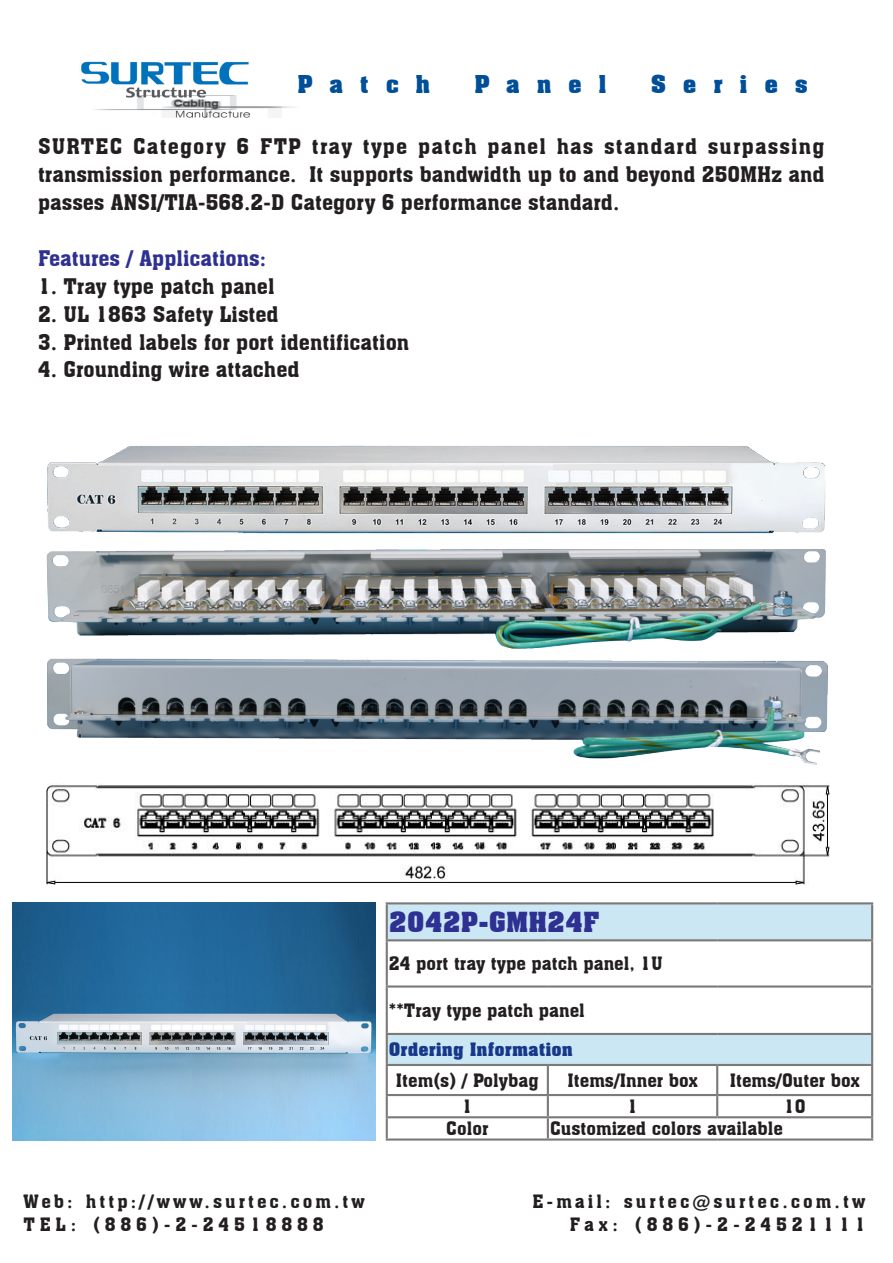
<style>
.page{position:relative;width:893px;height:1263px;background:#fff}
.page>*{position:absolute;margin:0;border:0;box-sizing:border-box;transform-origin:0 0}
.t1{font:700 27px "Aachen BT";color:#2e3092}
.t2{font:700 24px "Aachen BT";letter-spacing:.695em;color:#014f98}
.t3{font:21px/27.9px "Aachen BT";color:#231f20;text-align:justify}
.t4{font:21px "Aachen BT";color:#2e3092}
.t5{font:18px "Aachen BT";color:#231f20}
.t6{font:18px "Aachen BT";letter-spacing:.165em;color:#231f20}
.t7{font:18px "Aachen BT";letter-spacing:.265em;color:#231f20}
.t8{font:700 18px "Aachen BT";color:#17388a}
</style>
<div class="page">
<img style="left:81px;top:61px;width:214px;height:57px">
<img style="left:12px;top:902px;width:364px;height:238px">
<div style="left:387px;top:903px;width:485px;height:37px;background:#cce7f4"></div>
<div style="left:387px;top:1034px;width:485px;height:31px;background:#cce7f4"></div>
<hr style="left:386px;top:902px;width:162px;height:2px;background:#7c7a79">
<hr style="left:386px;top:904px;width:2px;height:35px;background:#7c7a79">
<hr style="left:548px;top:902px;width:169px;height:2px;background:#7c7a79">
<hr style="left:717px;top:902px;width:156px;height:2px;background:#7c7a79">
<hr style="left:871px;top:904px;width:2px;height:35px;background:#7c7a79">
<hr style="left:386px;top:939px;width:162px;height:2px;background:#7c7a79">
<hr style="left:386px;top:941px;width:2px;height:44px;background:#7c7a79">
<hr style="left:548px;top:939px;width:169px;height:2px;background:#7c7a79">
<hr style="left:717px;top:939px;width:156px;height:2px;background:#7c7a79">
<hr style="left:871px;top:941px;width:2px;height:44px;background:#7c7a79">
<hr style="left:386px;top:985px;width:162px;height:2px;background:#7c7a79">
<hr style="left:386px;top:987px;width:2px;height:46px;background:#7c7a79">
<hr style="left:548px;top:985px;width:169px;height:2px;background:#7c7a79">
<hr style="left:717px;top:985px;width:156px;height:2px;background:#7c7a79">
<hr style="left:871px;top:987px;width:2px;height:46px;background:#7c7a79">
<hr style="left:386px;top:1066px;width:2px;height:28px;background:#7c7a79">
<hr style="left:547px;top:1066px;width:2px;height:28px;background:#7c7a79">
<hr style="left:716px;top:1066px;width:2px;height:28px;background:#7c7a79">
<hr style="left:871px;top:1066px;width:2px;height:28px;background:#7c7a79">
<hr style="left:386px;top:1094px;width:162px;height:2px;background:#7c7a79">
<hr style="left:386px;top:1096px;width:2px;height:20px;background:#7c7a79">
<hr style="left:548px;top:1094px;width:169px;height:2px;background:#7c7a79">
<hr style="left:547px;top:1096px;width:2px;height:20px;background:#7c7a79">
<hr style="left:717px;top:1094px;width:156px;height:2px;background:#7c7a79">
<hr style="left:716px;top:1096px;width:2px;height:20px;background:#7c7a79">
<hr style="left:871px;top:1096px;width:2px;height:20px;background:#7c7a79">
<hr style="left:386px;top:1116px;width:162px;height:2px;background:#7c7a79">
<hr style="left:386px;top:1118px;width:2px;height:20px;background:#7c7a79">
<hr style="left:548px;top:1116px;width:169px;height:2px;background:#7c7a79">
<hr style="left:547px;top:1118px;width:2px;height:20px;background:#7c7a79">
<hr style="left:717px;top:1116px;width:156px;height:2px;background:#7c7a79">
<hr style="left:871px;top:1118px;width:2px;height:20px;background:#7c7a79">
<hr style="left:386px;top:1138px;width:162px;height:2px;background:#7c7a79">
<hr style="left:548px;top:1138px;width:169px;height:2px;background:#7c7a79">
<hr style="left:717px;top:1138px;width:156px;height:2px;background:#7c7a79">
<hr style="left:386px;top:1033px;width:162px;height:2px;background:#7c7a79">
<hr style="left:386px;top:1035px;width:2px;height:29px;background:#7c7a79">
<hr style="left:548px;top:1033px;width:169px;height:2px;background:#7c7a79">
<hr style="left:717px;top:1033px;width:156px;height:2px;background:#7c7a79">
<hr style="left:871px;top:1035px;width:2px;height:29px;background:#7c7a79">
<hr style="left:386px;top:1064px;width:162px;height:2px;background:#7c7a79">
<hr style="left:548px;top:1064px;width:169px;height:2px;background:#7c7a79">
<hr style="left:717px;top:1064px;width:156px;height:2px;background:#7c7a79">
<img style="left:46px;top:445px;width:782px;height:320px">
<img style="left:47px;top:783px;width:782px;height:101px">
<p class="t2" style="left:298px;top:69px;width:134px">Patch</p>
<p class="t2" style="left:474px;top:69px;width:134px">Panel</p>
<p class="t2" style="left:651px;top:69px;width:159px">Series</p>
<p class="t3" style="left:38px;top:132px;width:788px">SURTEC Category 6 FTP tray type patch panel has standard surpassing transmission performance. It supports bandwidth up to and beyond 250MHz and passes ANSI/TIA-568.2-D Category 6 performance standard.</p>
<p class="t4" style="left:38px;top:245px;width:230px">Features / Applications:</p>
<p class="t3" style="left:38px;top:272px;width:238px">1. Tray type patch panel</p>
<p class="t3" style="left:38px;top:300px;width:242px">2. UL 1863 Safety Listed</p>
<p class="t3" style="left:38px;top:328px;width:373px">3. Printed labels for port identification</p>
<p class="t3" style="left:38px;top:356px;width:263px">4. Grounding wire attached</p>
<p class="t1" style="left:389px;top:905px;width:212px">2042P-GMH24F</p>
<p class="t5" style="left:389px;top:952px;width:275px">24 port tray type patch panel, 1U</p>
<p class="t5" style="left:389px;top:999px;width:197px">**Tray type patch panel</p>
<p class="t8" style="left:389px;top:1038px;width:185px">Ordering Information</p>
<p class="t5" style="left:396px;top:1069px;width:144px">Item(s) / Polybag</p>
<p class="t5" style="left:567px;top:1069px;width:132px">Items/Inner box</p>
<p class="t5" style="left:730px;top:1069px;width:131px">Items/Outer box</p>
<p class="t5" style="left:462px;top:1095px;width:12px">1</p>
<p class="t5" style="left:627px;top:1095px;width:12px">1</p>
<p class="t5" style="left:784px;top:1095px;width:23px">10</p>
<p class="t5" style="left:446px;top:1117px;width:44px">Color</p>
<p class="t5" style="left:550px;top:1117px;width:234px">Customized colors available</p>
<p class="t6" style="left:24px;top:1190px;width:343px">Web: http://www.surtec.com.tw</p>
<p class="t6" style="left:532px;top:1190px;width:334px">E-mail: surtec@surtec.com.tw</p>
<p class="t7" style="left:23px;top:1213px;width:302px">TEL: (886)-2-24518888</p>
<p class="t7" style="left:570px;top:1213px;width:297px">Fax: (886)-2-24521111</p>
</div>
